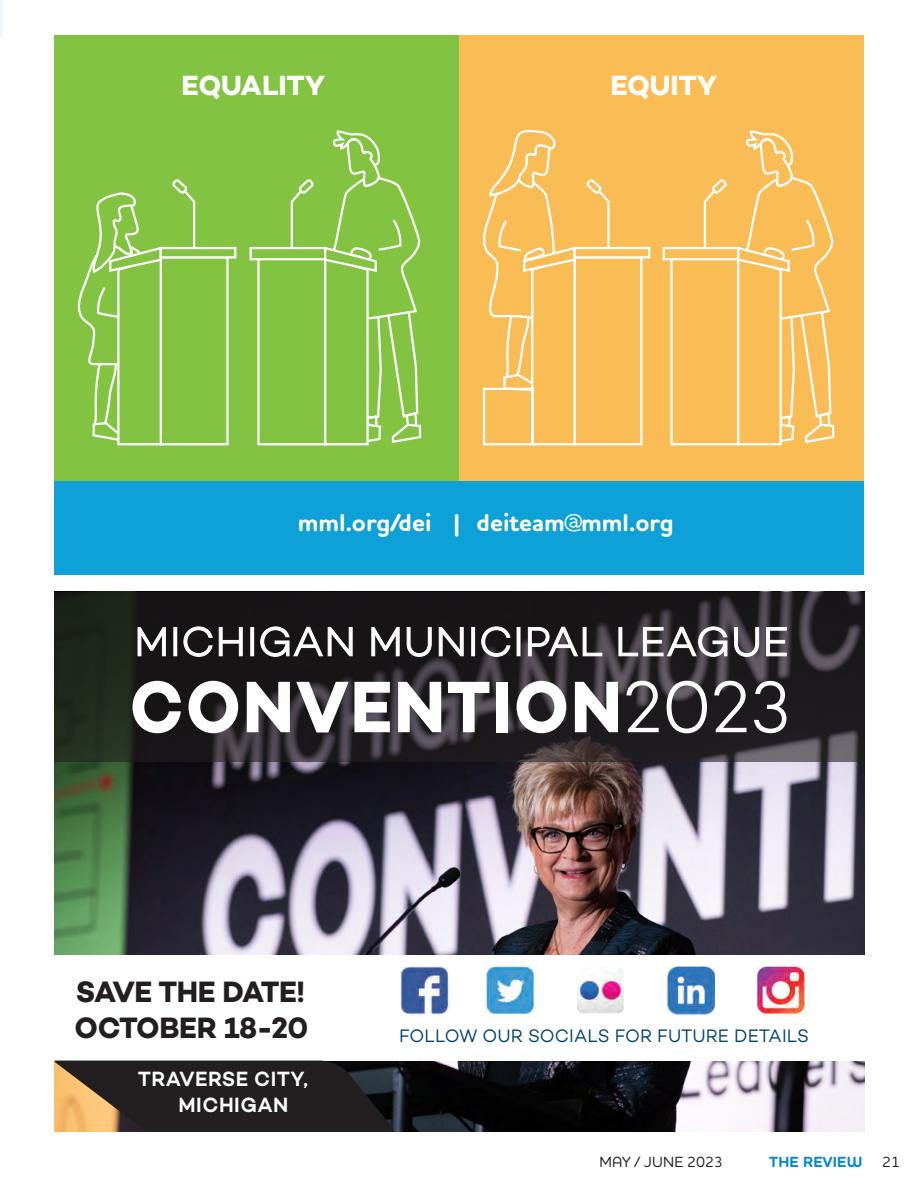
<style>
.page{position:relative;width:918px;height:1188px;background:#fff}
.page>*{position:absolute;margin:0;border:0;box-sizing:border-box;transform-origin:0 0}
.t1{font:30px/36px "Campton Bold DEMO";letter-spacing:-.015em;color:#231f20}
.t2{font:28.35px "Campton Bold DEMO";letter-spacing:-.005em;color:#fff}
.t3{font:700 24.75px "Houschka Rounded Alt";color:#fff}
.t4{font:600 21px/25.2px "Campton";letter-spacing:.025em;color:#fff}
.t5{font:18.3px "Campton";letter-spacing:.005em;color:#004270}
.t6{font:500 15px "Houschka Rounded Alt";color:#231f20}
.t7{font:700 15px "Houschka Rounded Alt";letter-spacing:.015em;color:#0089cf}
</style>
<div class="page">
<div style="left:54px;top:35px;width:404px;height:453px;background:#82c342"></div>
<div style="left:459px;top:35px;width:405px;height:453px;background:#fabd56"></div>
<div style="left:54px;top:481px;width:810px;height:94px;background:#0da1d7"></div>
<div style="left:257px;top:256px;width:69px;height:189px;border:2px solid #fff"></div>
<div style="left:160px;top:256px;width:69px;height:189px;border:2px solid #fff"></div>
<svg style="left:170px;top:179px;width:26px;height:68px"></svg>
<svg style="left:290px;top:179px;width:26px;height:68px"></svg>
<svg style="left:584px;top:179px;width:27px;height:68px"></svg>
<div style="left:160px;top:247px;width:76px;height:11px;border:2px solid #fff"></div>
<svg style="left:77px;top:192px;width:87px;height:254px"></svg>
<div style="left:574px;top:256px;width:68px;height:189px;border:2px solid #fff"></div>
<div style="left:574px;top:247px;width:76px;height:11px;border:2px solid #fff"></div>
<svg style="left:482px;top:129px;width:95px;height:317px"></svg>
<div style="left:251px;top:248px;width:74px;height:11px;background:#82c342"></div>
<div style="left:250px;top:247px;width:76px;height:13px;border:2px solid #fff"></div>
<svg style="left:322px;top:130px;width:100px;height:316px"></svg>
<div style="left:670px;top:256px;width:69px;height:189px;border:2px solid #fff"></div>
<svg style="left:703px;top:179px;width:26px;height:68px"></svg>
<div style="left:664px;top:248px;width:74px;height:11px;background:#fabd56"></div>
<div style="left:663px;top:247px;width:76px;height:13px;border:2px solid #fff"></div>
<svg style="left:735px;top:130px;width:100px;height:316px"></svg>
<img style="left:55px;top:761px;width:810px;height:371px">
<svg style="left:55px;top:592px;width:810px;height:169px;background:#252325"></svg>
<div style="left:55px;top:955px;width:810px;height:106px;background:#fff"></div>
<svg style="left:138px;top:627px;width:28px;height:29px"></svg>
<svg style="left:173px;top:627px;width:4px;height:29px"></svg>
<hr style="left:174px;top:628px;width:2px;height:27px;background:#fff">
<svg style="left:183px;top:626px;width:30px;height:31px"></svg>
<svg style="left:219px;top:627px;width:24px;height:29px"></svg>
<svg style="left:250px;top:627px;width:4px;height:29px"></svg>
<hr style="left:251px;top:628px;width:2px;height:27px;background:#fff">
<svg style="left:260px;top:626px;width:93px;height:31px"></svg>
<svg style="left:371px;top:627px;width:29px;height:29px"></svg>
<svg style="left:407px;top:627px;width:25px;height:30px"></svg>
<svg style="left:439px;top:627px;width:25px;height:29px"></svg>
<svg style="left:471px;top:627px;width:4px;height:29px"></svg>
<hr style="left:472px;top:628px;width:2px;height:27px;background:#fff">
<svg style="left:481px;top:626px;width:30px;height:31px"></svg>
<svg style="left:517px;top:627px;width:4px;height:29px"></svg>
<hr style="left:518px;top:628px;width:2px;height:27px;background:#fff">
<svg style="left:528px;top:627px;width:74px;height:29px"></svg>
<svg style="left:618px;top:626px;width:110px;height:31px"></svg>
<svg style="left:734px;top:627px;width:25px;height:30px"></svg>
<svg style="left:766px;top:627px;width:21px;height:29px"></svg>
<svg style="left:133px;top:681px;width:48px;height:52px"></svg>
<svg style="left:189px;top:681px;width:49px;height:52px"></svg>
<svg style="left:247px;top:682px;width:43px;height:50px"></svg>
<svg style="left:296px;top:682px;width:94px;height:51px"></svg>
<svg style="left:398px;top:682px;width:43px;height:50px"></svg>
<svg style="left:448px;top:682px;width:41px;height:50px"></svg>
<div style="left:496px;top:682px;width:12px;height:50px;background:#fff"></div>
<svg style="left:517px;top:681px;width:49px;height:52px"></svg>
<svg style="left:575px;top:682px;width:43px;height:50px"></svg>
<svg style="left:626px;top:681px;width:33px;height:51px"></svg>
<svg style="left:667px;top:681px;width:40px;height:52px"></svg>
<svg style="left:714px;top:681px;width:33px;height:51px"></svg>
<svg style="left:754px;top:681px;width:32px;height:52px"></svg>
<img style="left:486px;top:961px;width:50px;height:54px">
<img style="left:400px;top:966px;width:49px;height:50px">
<img style="left:757px;top:966px;width:47px;height:50px">
<img style="left:666px;top:966px;width:49px;height:50px">
<img style="left:577px;top:968px;width:47px;height:46px">
<svg style="left:55px;top:1061px;width:343px;height:71px;background:#3b322a"></svg>
<hr style="left:0;top:0;width:2px;height:37px;background:#00aeef">
<p class="t2" style="left:182px;top:69px;width:145px">EQUALITY</p>
<p class="t2" style="left:610px;top:69px;width:108px">EQUITY</p>
<p class="t3" style="left:298px;top:507px;width:135px">mml.org/dei</p>
<p class="t3" style="left:477px;top:507px;width:199px">deiteam@mml.org</p>
<p class="t3" style="left:453px;top:507px;width:8px">|</p>
<p class="t1" style="left:75px;top:973px;width:235px">SAVE THE DATE!<br>OCTOBER 18-20</p>
<p class="t4" style="left:178px;top:1066px;width:131px;text-indent:-41px">TRAVERSE CITY,<br>MICHIGAN</p>
<p class="t5" style="left:399px;top:1024px;width:411px">FOLLOW OUR SOCIALS FOR FUTURE DETAILS</p>
<p class="t6" style="left:600px;top:1152px;width:125px">MAY / JUNE 2023</p>
<p class="t7" style="left:769px;top:1152px;width:95px">THE REVIEW</p>
<p class="t6" style="left:882px;top:1152px;width:19px">21</p>
</div>
